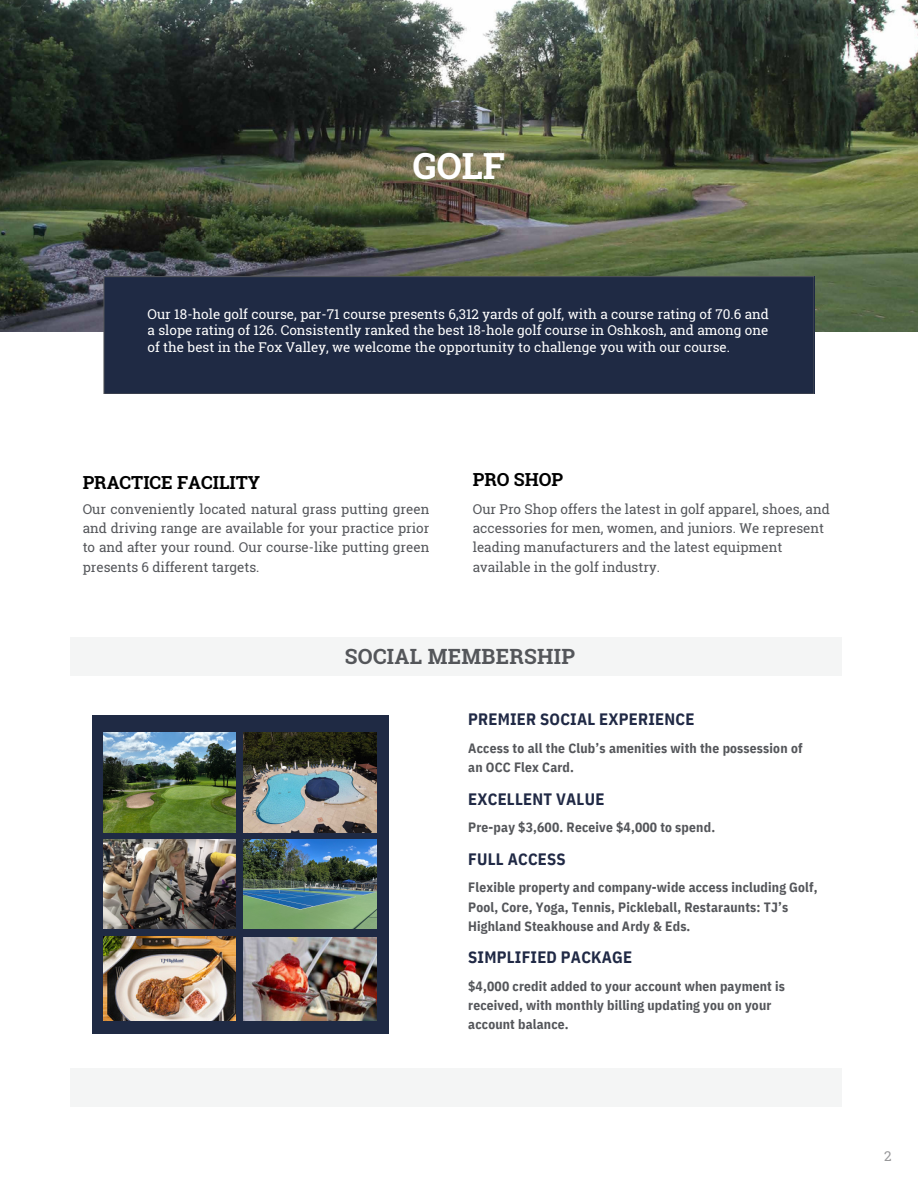
<style>
.page{position:relative;width:918px;height:1188px;background:#fff}
.page>*{position:absolute;margin:0;border:0;box-sizing:border-box;transform-origin:0 0}
.t1{font:700 36px "Roboto Slab";color:#fff}
.t2{font:700 21px "Roboto Slab";letter-spacing:.015em;color:#54565a}
.t3{font:700 18px "Roboto Slab";color:#000}
.t4{font:700 16.5px "IBM Plex Sans Cond";letter-spacing:.015em;color:#202945}
.t5{font:700 13.5px/19.2px "IBM Plex Sans Cond";letter-spacing:.015em;color:#54565a}
.t6{font:13.5px/19.2px "Roboto Slab";color:#54565a;text-align:justify}
.t7{font:13.5px/16.8px "Roboto Slab";color:#fff;text-align:justify}
.t8{font:13.5px "Roboto Slab";color:#98989a}
</style>
<div class="page">
<img style="left:0;top:0;width:918px;height:332px">
<div style="left:104px;top:277px;width:710px;height:117px;background:#1f2a44"></div>
<div style="left:104px;top:277px;width:710px;height:117px;border:1px solid #54565a"></div>
<div style="left:92px;top:715px;width:296px;height:318px;background:#1f2a44"></div>
<img style="left:243px;top:732px;width:133px;height:100px">
<img style="left:103px;top:937px;width:133px;height:83px">
<img style="left:103px;top:840px;width:133px;height:89px">
<img style="left:243px;top:937px;width:133px;height:83px">
<img style="left:103px;top:732px;width:133px;height:100px">
<img style="left:243px;top:840px;width:133px;height:89px">
<div style="left:70px;top:637px;width:772px;height:39px;background:#f4f5f5"></div>
<div style="left:70px;top:1068px;width:772px;height:39px;background:#f4f5f5"></div>
<h3 class="t1" style="left:413px;top:141px;width:94px">GOLF</h3>
<h1 class="t7" style="left:148px;top:305px;width:623px">Our 18-hole golf course, par-71 course presents 6,312 yards of golf, with a course rating of 70.6 and a slope rating of 126. Consistently ranked the best 18-hole golf course in Oshkosh, and among one of the best in the Fox Valley, we welcome the opportunity to challenge you with our course.</h1>
<h3 class="t3" style="left:83px;top:470px;width:179px">PRACTICE FACILITY</h3>
<p class="t6" style="left:83px;top:499px;width:348px">Our conveniently located natural grass putting green and driving range are available for your practice prior to and after your round. Our course-like putting green presents 6 different targets.</p>
<h2 class="t3" style="left:473px;top:467px;width:92px">PRO SHOP</h2>
<p class="t6" style="left:473px;top:499px;width:358px;text-align:left">Our Pro Shop offers the latest in golf apparel, shoes, and accessories for men, women, and juniors. We represent leading manufacturers and the latest equipment</p>
<p class="t6" style="left:473px;top:557px;width:189px">available in the golf industry.</p>
<p class="t2" style="left:345px;top:642px;width:232px">SOCIAL MEMBERSHIP</p>
<h4 class="t4" style="left:468px;top:708px;width:228px">PREMIER SOCIAL EXPERIENCE</h4>
<h4 class="t5" style="left:468px;top:738px;width:336px">Access to all the Club’s amenities with the possession of an OCC Flex Card.</h4>
<h4 class="t4" style="left:468px;top:788px;width:138px">EXCELLENT VALUE</h4>
<h3 class="t5" style="left:468px;top:817px;width:248px">Pre-pay $3,600. Receive $4,000 to spend.</h3>
<h3 class="t4" style="left:468px;top:848px;width:99px">FULL ACCESS</h3>
<h4 class="t5" style="left:468px;top:878px;width:351px">Flexible property and company-wide access including Golf,<br>Pool, Core, Yoga, Tennis, Pickleball, Restaraunts: TJ’s<br>Highland Steakhouse and Ardy &amp; Eds.</h4>
<h3 class="t4" style="left:468px;top:946px;width:165px">SIMPLIFIED PACKAGE</h3>
<h3 class="t5" style="left:468px;top:976px;width:318px">$4,000 credit added to your account when payment is received, with monthly billing updating you on your account balance.</h3>
<p class="t8" style="left:884px;top:1146px;width:9px">2</p>
</div>
